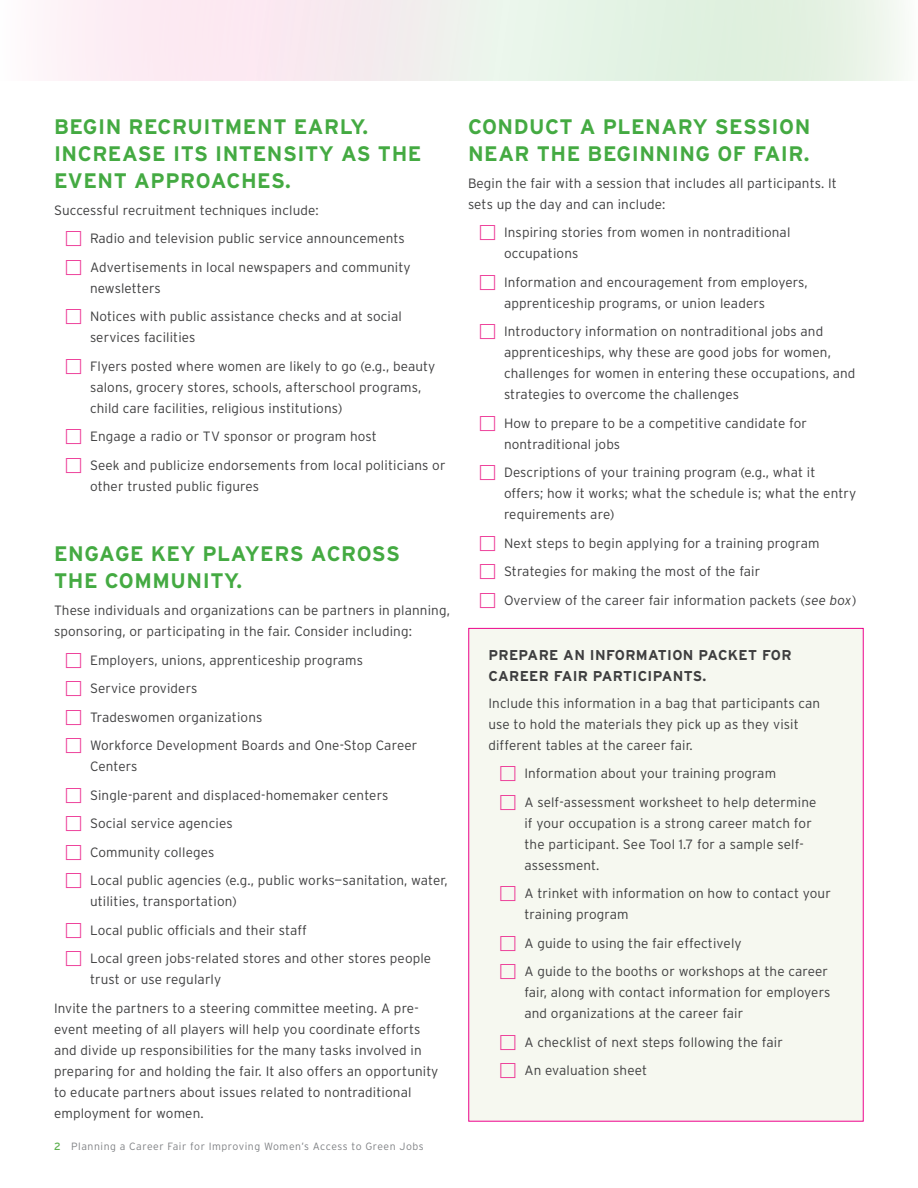
<style>
.page{position:relative;width:918px;height:1188px;background:#fff}
.page>*{position:absolute;margin:0;border:0;box-sizing:border-box;transform-origin:0 0}
.header_2{font:700 21px/27px "Interstate";letter-spacing:.025em;color:#44aa42}
.t1{font:700 14.25px/21px "Interstate";letter-spacing:.025em;color:#3e3e3f}
.copy{font:300 13.5px/21px "Interstate";letter-spacing:.01em;color:#3e3e3f}
.Discussion{font:300 10.5px "Interstate";letter-spacing:.05em;color:#808285}
.s1{font-weight:400;color:#5db04f}
.s2{font-style:italic}
</style>
<div class="page">
<svg style="left:49px;top:0;width:853px;height:80px;background:#eeefea"></svg>
<div style="left:469px;top:628px;width:394px;height:493px;background:#f6f8f0"></div>
<p class="header_2" style="left:54px;top:113px;width:369px">BEGIN RECRUITMENT EARLY.<br>INCREASE ITS INTENSITY AS THE<br>EVENT APPROACHES.</p>
<p class="copy" style="left:54px;top:200px;width:266px">Successful recruitment techniques include:</p>
<p class="copy" style="left:90px;top:228px;width:316px">Radio and television public service announcements</p>
<p class="copy" style="left:90px;top:257px;width:322px">Advertisements in local newspapers and community newsletters</p>
<p class="copy" style="left:90px;top:306px;width:313px">Notices with public assistance checks and at social services facilities</p>
<p class="copy" style="left:90px;top:356px;width:347px">Flyers posted where women are likely to go (e.g., beauty salons, grocery stores, schools, afterschool programs, child care facilities, religious institutions)</p>
<p class="copy" style="left:90px;top:426px;width:288px">Engage a radio or TV sponsor or program host</p>
<p class="copy" style="left:90px;top:455px;width:357px">Seek and publicize endorsements from local politicians or other trusted public figures</p>
<p class="header_2" style="left:54px;top:540px;width:347px">ENGAGE KEY PLAYERS ACROSS<br>THE COMMUNITY.</p>
<p class="copy" style="left:54px;top:600px;width:398px">These individuals and organizations can be partners in planning, sponsoring, or participating in the fair. Consider including:</p>
<p class="copy" style="left:90px;top:650px;width:275px">Employers, unions, apprenticeship programs</p>
<p class="copy" style="left:90px;top:678px;width:109px">Service providers</p>
<p class="copy" style="left:90px;top:707px;width:174px">Tradeswomen organizations</p>
<p class="copy" style="left:90px;top:735px;width:329px">Workforce Development Boards and One-Stop Career<br>Centers</p>
<p class="copy" style="left:90px;top:785px;width:300px">Single-parent and displaced-homemaker centers</p>
<p class="copy" style="left:90px;top:813px;width:144px">Social service agencies</p>
<p class="copy" style="left:90px;top:842px;width:126px">Community colleges</p>
<p class="copy" style="left:90px;top:870px;width:359px">Local public agencies (e.g., public works—sanitation, water, utilities, transportation)</p>
<p class="copy" style="left:90px;top:920px;width:219px">Local public officials and their staff</p>
<p class="copy" style="left:90px;top:948px;width:343px">Local green jobs-related stores and other stores people trust or use regularly</p>
<p class="copy" style="left:54px;top:998px;width:386px">Invite the partners to a steering committee meeting. A pre&shy;event meeting of all players will help you coordinate efforts and divide up responsibilities for the many tasks involved in preparing for and holding the fair. It also offers an opportunity to educate partners about issues related to nontraditional employment for women.</p>
<p class="Discussion" style="left:54px;top:1140px;width:371px"><span class="s1">2</span> Planning a Career Fair for Improving Women’s Access to Green Jobs</p>
<p class="header_2" style="left:468px;top:113px;width:344px">CONDUCT A PLENARY SESSION<br>NEAR THE BEGINNING OF FAIR.</p>
<p class="copy" style="left:468px;top:173px;width:370px">Begin the fair with a session that includes all participants. It sets up the day and can include:</p>
<p class="copy" style="left:504px;top:222px;width:288px">Inspiring stories from women in nontraditional occupations</p>
<p class="copy" style="left:504px;top:272px;width:305px">Information and encouragement from employers, apprenticeship programs, or union leaders</p>
<p class="copy" style="left:504px;top:321px;width:353px">Introductory information on nontraditional jobs and apprenticeships, why these are good jobs for women, challenges for women in entering these occupations, and strategies to overcome the challenges</p>
<p class="copy" style="left:504px;top:413px;width:305px">How to prepare to be a competitive candidate for nontraditional jobs</p>
<p class="copy" style="left:504px;top:462px;width:354px">Descriptions of your training program (e.g., what it offers; how it works; what the schedule is; what the entry requirements are)</p>
<p class="copy" style="left:504px;top:533px;width:317px">Next steps to begin applying for a training program</p>
<p class="copy" style="left:504px;top:561px;width:258px">Strategies for making the most of the fair</p>
<p class="copy" style="left:504px;top:590px;width:354px">Overview of the career fair information packets (<span class="s2">see box</span>)</p>
<p class="t1" style="left:488px;top:644px;width:305px">PREPARE AN INFORMATION PACKET FOR<br>CAREER FAIR PARTICIPANTS.</p>
<p class="copy" style="left:488px;top:692px;width:333px">Include this information in a bag that participants can use to hold the materials they pick up as they visit different tables at the career fair.</p>
<p class="copy" style="left:524px;top:759px;width:294px;line-height:28.5px">Information about your training program<br>A self-assessment worksheet to help determine</p>
<p class="copy" style="left:524px;top:812px;width:289px">if your occupation is a strong career match for the participant. See Tool 1.7 for a sample self&shy;assessment.</p>
<p class="copy" style="left:524px;top:883px;width:308px">A trinket with information on how to contact your training program</p>
<p class="copy" style="left:524px;top:928px;width:305px;line-height:28.5px">A guide to using the fair effectively<br>A guide to the booths or workshops at the career</p>
<p class="copy" style="left:524px;top:982px;width:307px">fair, along with contact information for employers and organizations at the career fair</p>
<p class="copy" style="left:524px;top:1027px;width:260px;line-height:28.5px">A checklist of next steps following the fair<br>An evaluation sheet</p>
</div>
